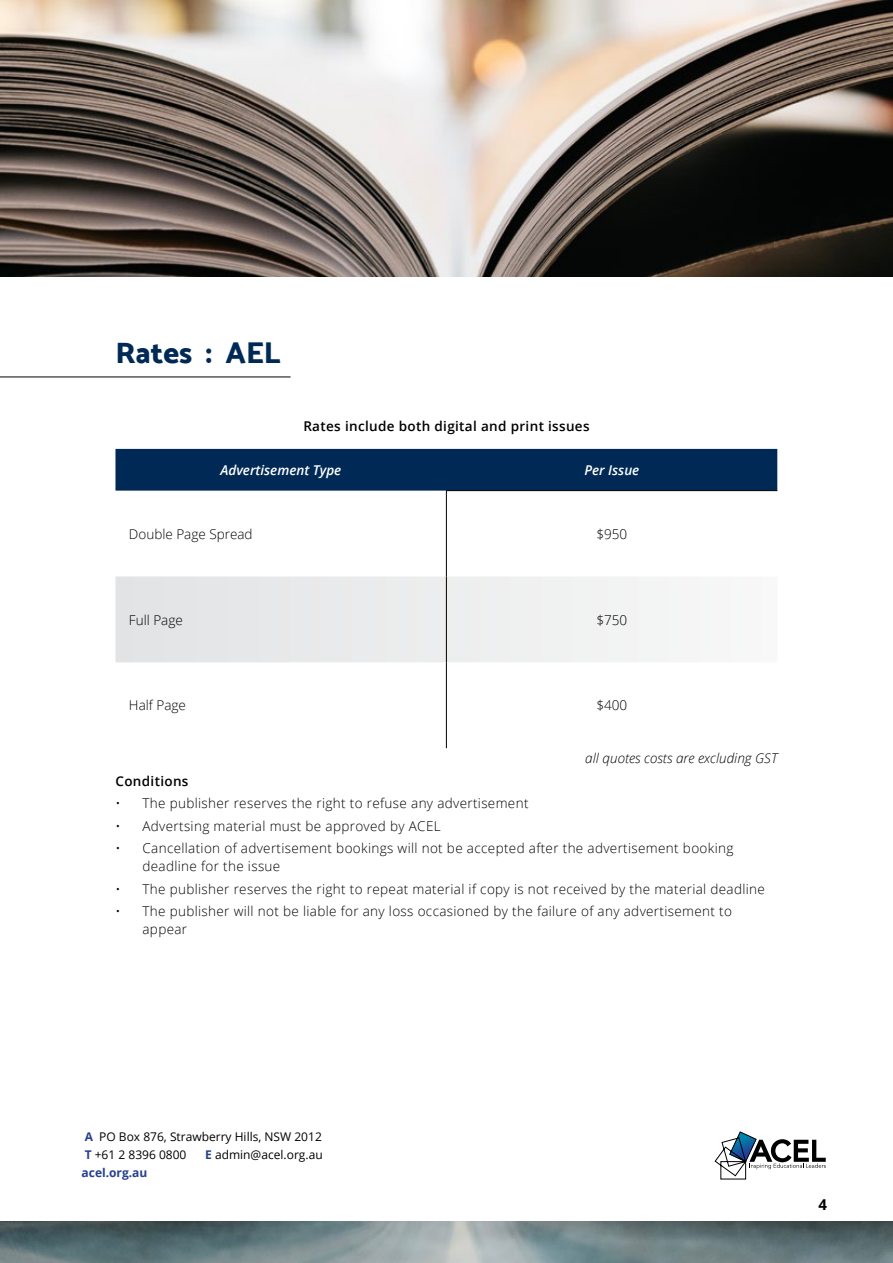
<style>
.page{position:relative;width:893px;height:1263px;background:#fff}
.page>*{position:absolute;margin:0;border:0;box-sizing:border-box;transform-origin:0 0}
.t1{font:30px "Mosk Extra Bold 800";color:#002a55}
.t2{font:700 15px "Open Sans";color:#000}
.t3{font:300 13.5px/18px "Open Sans";letter-spacing:.025em;color:#000}
.t4{font:600 13.5px "Open Sans";letter-spacing:.025em;color:#000}
.t5{font:300 13.5px "Open Sans";color:#000}
.t6{font:italic 300 13.5px "Open Sans";color:#000}
.t7{font:italic 600 13.5px "Open Sans";color:#fff}
.t8{font:12px/18px "Open Sans";color:#000}
.t9{font:700 12px "Open Sans";color:#25408f}
.s1{font-weight:700;color:#25408f}
</style>
<div class="page">
<img style="left:0;top:0;width:893px;height:276px">
<img style="left:0;top:1221px;width:893px;height:42px">
<div style="left:115px;top:449px;width:662px;height:42px;background:#002a55"></div>
<svg style="left:115px;top:576px;width:564px;height:86px"></svg>
<hr style="left:446px;top:490px;width:331px;height:1px;background:#000">
<hr style="left:446px;top:491px;width:1px;height:85px;background:#000">
<hr style="left:446px;top:576px;width:1px;height:86px;background:#000">
<hr style="left:446px;top:662px;width:1px;height:86px;background:#000">
<hr style="left:0;top:377px;width:291px;height:1px;background:#000">
<svg style="left:714px;top:1131px;width:112px;height:49px"></svg>
<h1 class="t1" style="left:115px;top:334px;width:167px">Rates : AEL</h1>
<p class="t4" style="left:303px;top:417px;width:288px">Rates include both digital and print issues</p>
<p class="t7" style="left:220px;top:461px;width:122px">Advertisement Type</p>
<p class="t7" style="left:584px;top:461px;width:57px">Per Issue</p>
<p class="t5" style="left:129px;top:525px;width:125px">Double Page Spread</p>
<p class="t3" style="left:596px;top:524px;width:32px">$950</p>
<p class="t5" style="left:129px;top:610px;width:55px">Full Page</p>
<p class="t3" style="left:596px;top:610px;width:32px">$750</p>
<p class="t5" style="left:129px;top:696px;width:58px">Half Page</p>
<p class="t3" style="left:596px;top:696px;width:32px">$400</p>
<p class="t6" style="left:585px;top:748px;width:194px">all quotes costs are excluding GST</p>
<p class="t4" style="left:115px;top:772px;width:75px">Conditions</p>
<p class="t3" style="left:115px;top:794px;width:415px">• The publisher reserves the right to refuse any advertisement</p>
<p class="t3" style="left:115px;top:817px;width:327px">• Advertsing material must be approved by ACEL</p>
<p class="t3" style="left:142px;top:839px;width:592px;text-indent:-27px">• Cancellation of advertisement bookings will not be accepted after the advertisement booking deadline for the issue</p>
<p class="t3" style="left:115px;top:880px;width:651px">• The publisher reserves the right to repeat material if copy is not received by the material deadline</p>
<p class="t3" style="left:142px;top:902px;width:591px;text-indent:-27px">• The publisher will not be liable for any loss occasioned by the failure of any advertisement to appear</p>
<p class="t8" style="left:85px;top:1127px;width:239px"><span class="s1">A</span> PO Box 876, Strawberry Hills, NSW 2012<br><span class="s1">T</span> +61 2 8396 0800</p>
<p class="t8" style="left:205px;top:1145px;width:119px"><span class="s1">E</span> admin@acel.org.au</p>
<p class="t9" style="left:82px;top:1164px;width:67px">acel.org.au</p>
<p class="t2" style="left:818px;top:1194px;width:10px">4</p>
</div>
